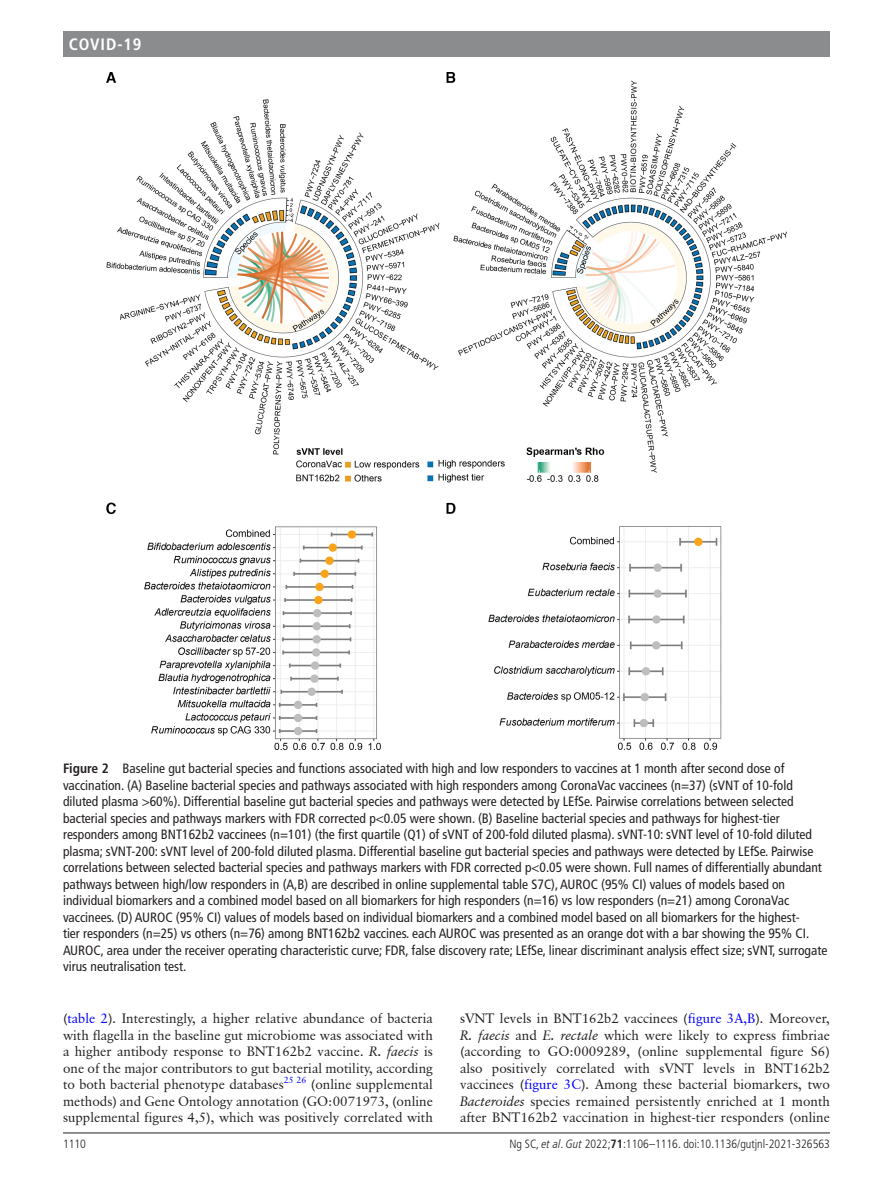
<style>
.page{position:relative;width:893px;height:1191px;background:#fff}
.page>*{position:absolute;margin:0;border:0;box-sizing:border-box;transform-origin:0 0}
.t1{font:700 condensed 16.5px "Frutiger LT Pro";letter-spacing:.055em;color:#fff}
.t2{font:condensed 13.5px/16.5px "Frutiger LT Pro";color:#231f20}
.t3{font:13.5px/16.5px "Classical Garamond BT";color:#231f20;text-align:justify}
.t4{font:300 condensed 12px "Frutiger LT Pro";color:#231f20}
.s1{font-weight:700}
.s2{color:#00f}
.s3{font-style:italic}
</style>
<div class="page">
<hr style="left:63px;top:1132px;width:767px;height:1px;background:#231f20">
<div style="left:63px;top:31px;width:767px;height:25px;background:#8a8c8e"></div>
<img style="left:106px;top:72px;width:680px;height:677px">
<p class="t1" style="left:69px;top:34px;width:74px">COVID-19</p>
<p class="t2" style="left:63px;top:760px;width:766px"><span class="s1">Figure 2</span> Baseline gut bacterial species and functions associated with high and low responders to vaccines at 1 month after second dose of vaccination. (A) Baseline bacterial species and pathways associated with high responders among CoronaVac vaccinees (n=37) (sVNT of 10-fold diluted plasma &gt;60%). Differential baseline gut bacterial species and pathways were detected by LEfSe. Pairwise correlations between selected bacterial species and pathways markers with FDR corrected p&lt;0.05 were shown. (B) Baseline bacterial species and pathways for highest-tier responders among BNT162b2 vaccinees (n=101) (the first quartile (Q1) of sVNT of 200-fold diluted plasma). sVNT-10: sVNT level of 10-fold diluted plasma; sVNT-200: sVNT level of 200-fold diluted plasma. Differential baseline gut bacterial species and pathways were detected by LEfSe. Pairwise correlations between selected bacterial species and pathways markers with FDR corrected p&lt;0.05 were shown. Full names of differentially abundant pathways between high/low responders in (A,B) are described in online supplemental table S7C), AUROC (95% CI) values of models based on individual biomarkers and a combined model based on all biomarkers for high responders (n=16) vs low responders (n=21) among CoronaVac vaccinees. (D) AUROC (95% CI) values of models based on individual biomarkers and a combined model based on all biomarkers for the highest-<br>tier responders (n=25) vs others (n=76) among BNT162b2 vaccines. each AUROC was presented as an orange dot with a bar showing the 95% CI.<br>AUROC, area under the receiver operating characteristic curve; FDR, false discovery rate; LEfSe, linear discriminant analysis effect size; sVNT, surrogate virus neutralisation test.</p>
<p class="t3" style="left:63px;top:1010px;width:371px">(<span class="s2">table 2</span>). Interestingly, a higher relative abundance of bacteria with flagella in the baseline gut microbiome was associated with a higher antibody response to BNT162b2 vaccine. <span class="s3">R. faecis</span> is one of the major contributors to gut bacterial motility, according to both bacterial phenotype databases<sup>25</sup> <sup>26</sup> (online supplemental methods) and Gene Ontology annotation (GO:0071973, (online supplemental figures 4,5), which was positively correlated with</p>
<p class="t3" style="left:460px;top:1010px;width:371px">sVNT levels in BNT162b2 vaccinees (<span class="s2">figure 3A,B</span>). Moreover, <span class="s3">R. faecis</span> and <span class="s3">E. rectale</span> which were likely to express fimbriae (according to GO:0009289, (online supplemental figure S6) also positively correlated with sVNT levels in BNT162b2 vaccinees (<span class="s2">figure 3C</span>). Among these bacterial biomarkers, two <span class="s3">Bacteroides</span> species remained persistently enriched at 1 month after BNT162b2 vaccination in highest-tier responders (online</p>
<p class="t4" style="left:63px;top:1136px;width:25px">1110</p>
<p class="t4" style="left:509px;top:1136px;width:322px">Ng SC, <span class="s3">et al</span>. <span class="s3">Gut</span> 2022;<span class="s1">71</span>:1106–1116. doi:10.1136/gutjnl-2021-326563</p>
</div>
